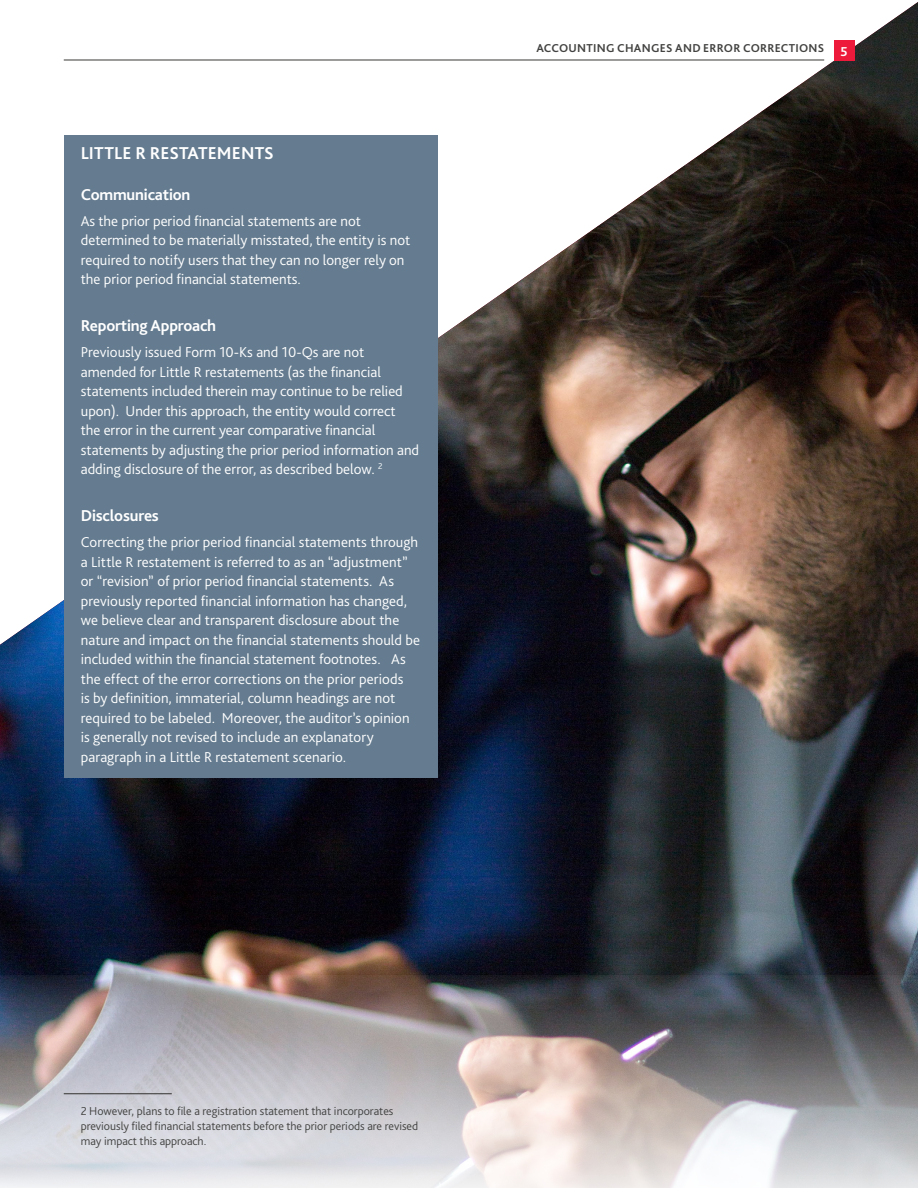
<style>
.page{position:relative;width:918px;height:1188px;background:#fff}
.page>*{position:absolute;margin:0;border:0;box-sizing:border-box;transform-origin:0 0}
.t1{font:700 18px "Bliss Pro";letter-spacing:.005em;color:#fff}
.t2{font:700 16.5px "Bliss Pro";letter-spacing:-.01em;color:#fff}
.t3{font:300 15px/19.5px "Bliss Pro";color:#fff}
.t4{font:700 13.5px "Bliss Pro";color:#fff}
.t5{font:300 12px/15px "Bliss Pro";color:#424241}
.t6{font:700 12px "Bliss Pro";letter-spacing:.02em;color:#424241}
</style>
<div class="page">
<img style="left:0;top:2px;width:918px;height:974px">
<img style="left:0;top:976px;width:918px;height:212px">
<div style="left:64px;top:135px;width:374px;height:643px;background:#657c90"></div>
<hr style="left:64px;top:1093px;width:108px;height:1px;background:#424241">
<div style="left:834px;top:40px;width:20px;height:21px;background:#ed1a3b"></div>
<hr style="left:64px;top:59px;width:760px;height:2px;background:#424241">
<p class="t1" style="left:81px;top:141px;width:195px">LITTLE R RESTATEMENTS</p>
<p class="t2" style="left:81px;top:184px;width:111px">Communication</p>
<p class="t3" style="left:81px;top:211px;width:331px">As the prior period financial statements are not determined to be materially misstated, the entity is not required to notify users that they can no longer rely on the prior period financial statements.</p>
<p class="t2" style="left:81px;top:316px;width:137px">Reporting Approach</p>
<p class="t3" style="left:81px;top:342px;width:340px">Previously issued Form 10-Ks and 10-Qs are not amended for Little R restatements (as the financial statements included therein may continue to be relied upon). Under this approach, the entity would correct the error in the current year comparative financial statements by adjusting the prior period information and adding disclosure of the error, as described below. <sup>2</sup></p>
<p class="t2" style="left:81px;top:506px;width:80px">Disclosures</p>
<p class="t3" style="left:81px;top:532px;width:341px">Correcting the prior period financial statements through a Little R restatement is referred to as an “adjustment” or “revision” of prior period financial statements. As previously reported financial information has changed, we believe clear and transparent disclosure about the nature and impact on the financial statements should be included within the financial statement footnotes. As the effect of the error corrections on the prior periods<br>is by definition, immaterial, column headings are not required to be labeled. Moreover, the auditor’s opinion is generally not revised to include an explanatory paragraph in a Little R restatement scenario.</p>
<p class="t6" style="left:536px;top:40px;width:289px">ACCOUNTING CHANGES AND ERROR CORRECTIONS</p>
<p class="t4" style="left:841px;top:43px;width:9px">5</p>
<p class="t5" style="left:81px;top:1104px;width:339px">2 However, plans to file a registration statement that incorporates previously filed financial statements before the prior periods are revised may impact this approach.</p>
</div>
